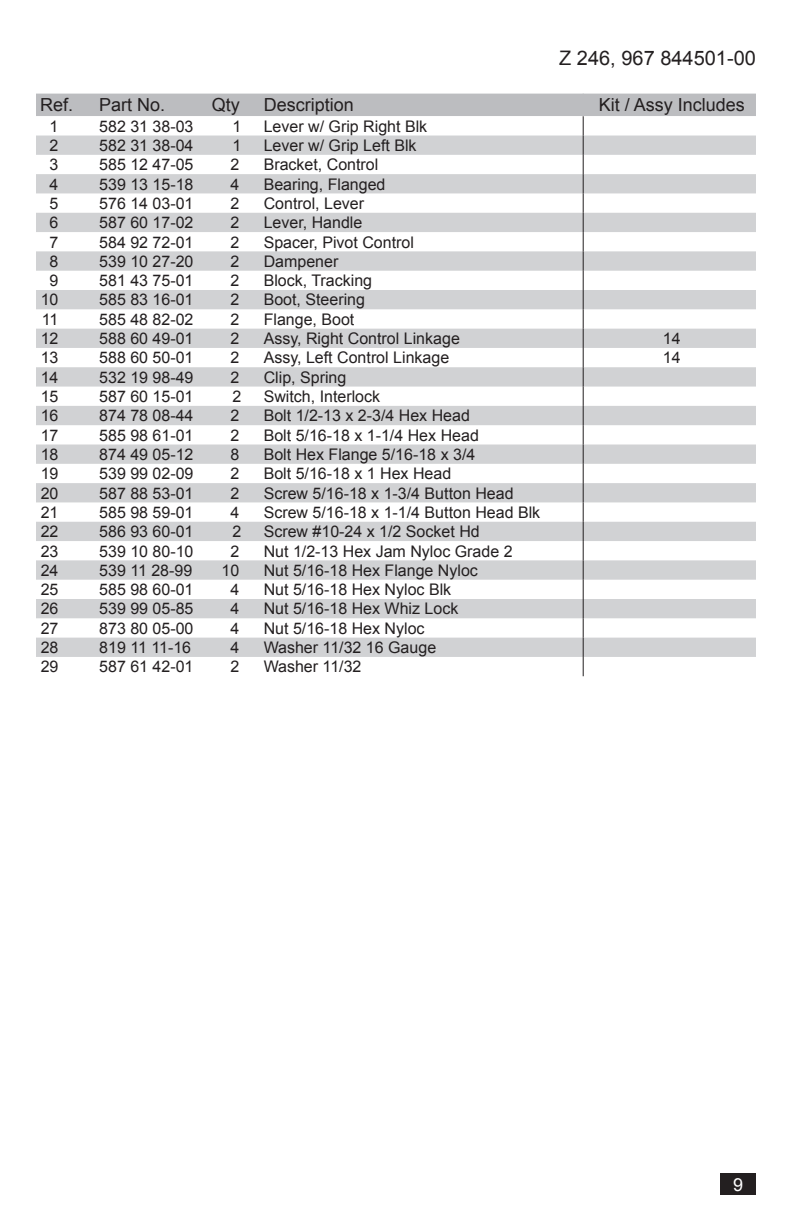
<style>
.page{position:relative;width:792px;height:1224px;background:#fff}
.page>*{position:absolute;margin:0;border:0;box-sizing:border-box;transform-origin:0 0}
.t1{font:20px "Arial";color:#231f20}
.Part_Head{font:18px "Arial";color:#231f20}
.t2{font:18px "Arial";color:#fff}
.PARTS{font:16px "Arial";color:#231f20}
</style>
<div class="page">
<div style="left:721px;top:1174px;width:35px;height:21px;background:#231f20"></div>
<svg style="left:36px;top:94px;width:720px;height:582px"></svg>
<p class="t1" style="left:559px;top:45px;width:198px">Z 246, 967 844501-00</p>
<p class="Part_Head" style="left:40px;top:93px;width:35px">Ref.</p>
<p class="Part_Head" style="left:99px;top:93px;width:68px">Part No.</p>
<p class="Part_Head" style="left:212px;top:93px;width:30px">Qty</p>
<p class="Part_Head" style="left:264px;top:93px;width:92px">Description</p>
<p class="Part_Head" style="left:599px;top:93px;width:148px">Kit / Assy Includes</p>
<p class="PARTS" style="left:50px;top:116px;width:10px">1</p>
<p class="PARTS" style="left:99px;top:116px;width:96px">582 31 38-03</p>
<p class="PARTS" style="left:232px;top:116px;width:10px">1</p>
<p class="PARTS" style="left:264px;top:116px;width:165px">Lever w/ Grip Right Blk</p>
<p class="PARTS" style="left:50px;top:135px;width:10px">2</p>
<p class="PARTS" style="left:99px;top:135px;width:96px">582 31 38-04</p>
<p class="PARTS" style="left:232px;top:135px;width:10px">1</p>
<p class="PARTS" style="left:264px;top:135px;width:154px">Lever w/ Grip Left Blk</p>
<p class="PARTS" style="left:50px;top:154px;width:10px">3</p>
<p class="PARTS" style="left:99px;top:154px;width:96px">585 12 47-05</p>
<p class="PARTS" style="left:230px;top:154px;width:10px">2</p>
<p class="PARTS" style="left:264px;top:154px;width:116px">Bracket, Control</p>
<p class="PARTS" style="left:50px;top:174px;width:10px">4</p>
<p class="PARTS" style="left:99px;top:174px;width:96px">539 13 15-18</p>
<p class="PARTS" style="left:230px;top:174px;width:10px">4</p>
<p class="PARTS" style="left:264px;top:174px;width:123px">Bearing, Flanged</p>
<p class="PARTS" style="left:50px;top:193px;width:10px">5</p>
<p class="PARTS" style="left:99px;top:193px;width:96px">576 14 03-01</p>
<p class="PARTS" style="left:230px;top:193px;width:10px">2</p>
<p class="PARTS" style="left:264px;top:193px;width:102px">Control, Lever</p>
<p class="PARTS" style="left:50px;top:212px;width:10px">6</p>
<p class="PARTS" style="left:99px;top:212px;width:96px">587 60 17-02</p>
<p class="PARTS" style="left:230px;top:212px;width:10px">2</p>
<p class="PARTS" style="left:264px;top:212px;width:100px">Lever, Handle</p>
<p class="PARTS" style="left:50px;top:231px;width:10px">7</p>
<p class="PARTS" style="left:99px;top:231px;width:96px">584 92 72-01</p>
<p class="PARTS" style="left:230px;top:231px;width:10px">2</p>
<p class="PARTS" style="left:264px;top:231px;width:152px">Spacer, Pivot Control</p>
<p class="PARTS" style="left:50px;top:251px;width:10px">8</p>
<p class="PARTS" style="left:99px;top:251px;width:96px">539 10 27-20</p>
<p class="PARTS" style="left:230px;top:251px;width:10px">2</p>
<p class="PARTS" style="left:264px;top:251px;width:76px">Dampener</p>
<p class="PARTS" style="left:50px;top:270px;width:10px">9</p>
<p class="PARTS" style="left:99px;top:270px;width:96px">581 43 75-01</p>
<p class="PARTS" style="left:230px;top:270px;width:10px">2</p>
<p class="PARTS" style="left:264px;top:270px;width:110px">Block, Tracking</p>
<p class="PARTS" style="left:41px;top:289px;width:19px">10</p>
<p class="PARTS" style="left:99px;top:289px;width:96px">585 83 16-01</p>
<p class="PARTS" style="left:230px;top:289px;width:10px">2</p>
<p class="PARTS" style="left:264px;top:289px;width:103px">Boot, Steering</p>
<p class="PARTS" style="left:42px;top:309px;width:18px">11</p>
<p class="PARTS" style="left:99px;top:309px;width:96px">585 48 82-02</p>
<p class="PARTS" style="left:230px;top:309px;width:10px">2</p>
<p class="PARTS" style="left:264px;top:309px;width:92px">Flange, Boot</p>
<p class="PARTS" style="left:41px;top:328px;width:19px">12</p>
<p class="PARTS" style="left:99px;top:328px;width:96px">588 60 49-01</p>
<p class="PARTS" style="left:230px;top:328px;width:10px">2</p>
<p class="PARTS" style="left:264px;top:328px;width:198px">Assy, Right Control Linkage</p>
<p class="PARTS" style="left:663px;top:328px;width:19px">14</p>
<p class="PARTS" style="left:41px;top:347px;width:19px">13</p>
<p class="PARTS" style="left:99px;top:347px;width:96px">588 60 50-01</p>
<p class="PARTS" style="left:230px;top:347px;width:10px">2</p>
<p class="PARTS" style="left:264px;top:347px;width:187px">Assy, Left Control Linkage</p>
<p class="PARTS" style="left:663px;top:347px;width:19px">14</p>
<p class="PARTS" style="left:41px;top:367px;width:19px">14</p>
<p class="PARTS" style="left:99px;top:367px;width:96px">532 19 98-49</p>
<p class="PARTS" style="left:230px;top:367px;width:10px">2</p>
<p class="PARTS" style="left:264px;top:367px;width:84px">Clip, Spring</p>
<p class="PARTS" style="left:41px;top:386px;width:19px">15</p>
<p class="PARTS" style="left:99px;top:386px;width:96px">587 60 15-01</p>
<p class="PARTS" style="left:232px;top:386px;width:10px">2</p>
<p class="PARTS" style="left:264px;top:386px;width:118px">Switch, Interlock</p>
<p class="PARTS" style="left:41px;top:405px;width:19px">16</p>
<p class="PARTS" style="left:99px;top:405px;width:96px">874 78 08-44</p>
<p class="PARTS" style="left:230px;top:405px;width:10px">2</p>
<p class="PARTS" style="left:264px;top:405px;width:208px">Bolt 1/2-13 x 2-3/4 Hex Head</p>
<p class="PARTS" style="left:41px;top:425px;width:19px">17</p>
<p class="PARTS" style="left:99px;top:425px;width:96px">585 98 61-01</p>
<p class="PARTS" style="left:230px;top:425px;width:10px">2</p>
<p class="PARTS" style="left:264px;top:425px;width:217px">Bolt 5/16-18 x 1-1/4 Hex Head</p>
<p class="PARTS" style="left:41px;top:444px;width:19px">18</p>
<p class="PARTS" style="left:99px;top:444px;width:96px">874 49 05-12</p>
<p class="PARTS" style="left:230px;top:444px;width:10px">8</p>
<p class="PARTS" style="left:264px;top:444px;width:213px">Bolt Hex Flange 5/16-18 x 3/4</p>
<p class="PARTS" style="left:41px;top:463px;width:19px">19</p>
<p class="PARTS" style="left:99px;top:463px;width:96px">539 99 02-09</p>
<p class="PARTS" style="left:230px;top:463px;width:10px">2</p>
<p class="PARTS" style="left:264px;top:463px;width:189px">Bolt 5/16-18 x 1 Hex Head</p>
<p class="PARTS" style="left:41px;top:483px;width:19px">20</p>
<p class="PARTS" style="left:99px;top:483px;width:96px">587 88 53-01</p>
<p class="PARTS" style="left:230px;top:483px;width:10px">2</p>
<p class="PARTS" style="left:264px;top:483px;width:251px">Screw 5/16-18 x 1-3/4 Button Head</p>
<p class="PARTS" style="left:41px;top:502px;width:19px">21</p>
<p class="PARTS" style="left:99px;top:502px;width:96px">585 98 59-01</p>
<p class="PARTS" style="left:230px;top:502px;width:10px">4</p>
<p class="PARTS" style="left:264px;top:502px;width:278px">Screw 5/16-18 x 1-1/4 Button Head Blk</p>
<p class="PARTS" style="left:41px;top:521px;width:19px">22</p>
<p class="PARTS" style="left:99px;top:521px;width:96px">586 93 60-01</p>
<p class="PARTS" style="left:232px;top:521px;width:10px">2</p>
<p class="PARTS" style="left:264px;top:521px;width:218px">Screw #10-24 x 1/2 Socket Hd</p>
<p class="PARTS" style="left:41px;top:540px;width:19px">23</p>
<p class="PARTS" style="left:99px;top:540px;width:96px">539 10 80-10</p>
<p class="PARTS" style="left:230px;top:540px;width:10px">2</p>
<p class="PARTS" style="left:264px;top:540px;width:250px">Nut 1/2-13 Hex Jam Nyloc Grade 2</p>
<p class="PARTS" style="left:41px;top:560px;width:19px">24</p>
<p class="PARTS" style="left:99px;top:560px;width:95px">539 11 28-99</p>
<p class="PARTS" style="left:222px;top:560px;width:19px">10</p>
<p class="PARTS" style="left:264px;top:560px;width:216px">Nut 5/16-18 Hex Flange Nyloc</p>
<p class="PARTS" style="left:41px;top:579px;width:19px">25</p>
<p class="PARTS" style="left:99px;top:579px;width:96px">585 98 60-01</p>
<p class="PARTS" style="left:230px;top:579px;width:10px">4</p>
<p class="PARTS" style="left:264px;top:579px;width:189px">Nut 5/16-18 Hex Nyloc Blk</p>
<p class="PARTS" style="left:41px;top:598px;width:19px">26</p>
<p class="PARTS" style="left:99px;top:598px;width:96px">539 99 05-85</p>
<p class="PARTS" style="left:230px;top:598px;width:10px">4</p>
<p class="PARTS" style="left:264px;top:598px;width:196px">Nut 5/16-18 Hex Whiz Lock</p>
<p class="PARTS" style="left:41px;top:618px;width:19px">27</p>
<p class="PARTS" style="left:99px;top:618px;width:96px">873 80 05-00</p>
<p class="PARTS" style="left:230px;top:618px;width:10px">4</p>
<p class="PARTS" style="left:264px;top:618px;width:162px">Nut 5/16-18 Hex Nyloc</p>
<p class="PARTS" style="left:41px;top:637px;width:19px">28</p>
<p class="PARTS" style="left:99px;top:637px;width:93px">819 11 11-16</p>
<p class="PARTS" style="left:230px;top:637px;width:10px">4</p>
<p class="PARTS" style="left:264px;top:637px;width:174px">Washer 11/32 16 Gauge</p>
<p class="PARTS" style="left:41px;top:656px;width:19px">29</p>
<p class="PARTS" style="left:99px;top:656px;width:96px">587 61 42-01</p>
<p class="PARTS" style="left:230px;top:656px;width:10px">2</p>
<p class="PARTS" style="left:264px;top:656px;width:99px">Washer 11/32</p>
<p class="t2" style="left:733px;top:1173px;width:12px">9</p>
</div>
